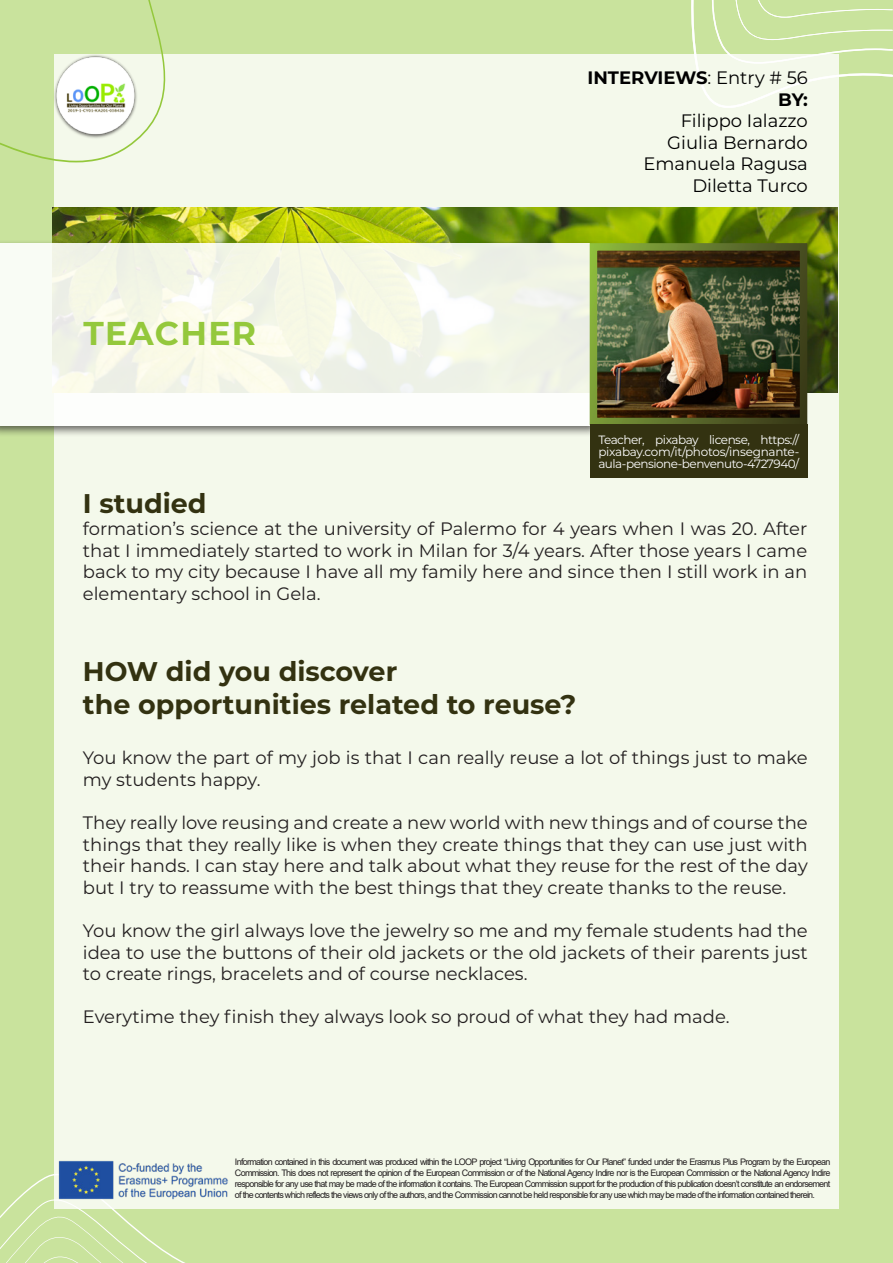
<style>
.page{position:relative;width:893px;height:1263px;background:#fff}
.page>*{position:absolute;margin:0;border:0;box-sizing:border-box;transform-origin:0 0}
.t1{font:700 33px "Montserrat";letter-spacing:.04em;color:#94c83c}
.t2{font:700 27px "Montserrat";color:#333211}
.t3{font:18px/21.6px "Montserrat";color:#231f20;text-align:justify}
.t4{font:18px "Montserrat";color:#000}
.t5{font:700 18px "Montserrat";color:#000}
.t6{font:12px/12px "Montserrat";letter-spacing:-.04em;color:#fff;text-align:justify}
.t7{font:9px/10.9px "Arial";letter-spacing:-.08em;color:#231f20;text-align:justify}
.s1{font-weight:400}
</style>
<div class="page">
<div style="left:0;top:0;width:892px;height:1263px;background:#c9e39d"></div>
<svg style="left:0;top:1174px;width:323px;height:89px"></svg>
<div style="left:54px;top:54px;width:785px;height:1154px;background:#f4f9eb"></div>
<svg style="left:0;top:0;width:166px;height:162px"></svg>
<hr style="left:892px;top:0;width:1px;height:1263px;background:#94c83c">
<svg style="left:691px;top:0;width:202px;height:108px"></svg>
<img style="left:54px;top:1160px;width:174px;height:41px">
<img style="left:53px;top:207px;width:785px;height:185px">
<div style="left:0;top:239px;width:603px;height:199px;background:#231f20;opacity:.75"></div>
<svg style="left:0;top:243px;width:590px;height:182px"></svg>
<img style="left:599px;top:252px;width:199px;height:164px">
<div style="left:590px;top:424px;width:217px;height:54px;background:#333211"></div>
<p class="t1" style="left:83px;top:309px;width:174px">TEACHER</p>
<p class="t5" style="left:587px;top:65px;width:222px">INTERVIEWS<span class="s1">: Entry # 56</span></p>
<p class="t5" style="left:778px;top:86px;width:31px">BY:</p>
<p class="t4" style="left:681px;top:108px;width:129px">Filippo Ialazzo</p>
<p class="t4" style="left:667px;top:130px;width:142px">Giulia Bernardo</p>
<p class="t4" style="left:643px;top:152px;width:166px">Emanuela Ragusa</p>
<p class="t4" style="left:692px;top:173px;width:117px">Diletta Turco</p>
<p class="t6" style="left:598px;top:433px;width:202px">Teacher, pixabay license, https:// pixabay.com/it/photos/insegnante&shy;aula-pensione-benvenuto-4727940/</p>
<p class="t2" style="left:83px;top:484px;width:125px">I studied</p>
<p class="t3" style="left:83px;top:517px;width:726px">formation’s science at the university of Palermo for 4 years when I was 20. After that I immediately started to work in Milan for 3/4 years. After those years I came back to my city because I have all my family here and since then I still work in an elementary school in Gela.</p>
<p class="t2" style="left:83px;top:652px;width:316px">HOW did you discover</p>
<p class="t2" style="left:83px;top:685px;width:495px">the opportunities related to reuse?</p>
<p class="t3" style="left:83px;top:746px;width:726px">You know the part of my job is that I can really reuse a lot of things just to make my students happy.</p>
<p class="t3" style="left:83px;top:811px;width:726px">They really love reusing and create a new world with new things and of course the things that they really like is when they create things that they can use just with their hands. I can stay here and talk about what they reuse for the rest of the day but I try to reassume with the best things that they create thanks to the reuse.</p>
<p class="t3" style="left:83px;top:919px;width:726px">You know the girl always love the jewelry so me and my female students had the idea to use the buttons of their old jackets or the old jackets of their parents just to create rings, bracelets and of course necklaces.</p>
<p class="t3" style="left:83px;top:1005px;width:648px">Everytime they finish they always look so proud of what they had made.</p>
<p class="t7" style="left:235px;top:1156px;width:597px">Information contained in this document was produced within the LOOP project “Living Opportunities for Our Planet” funded under the Erasmus Plus Program by the European Commission. This does not represent the opinion of the European Commission or of the National Agency Indire nor is the European Commission or the National Agency Indire responsible for any use that may be made of the information it contains. The European Commission support for the production of this publication doesn’t constitute an endorsement of the contents which reflects the views only of the authors, and the Commission cannot be held responsible for any use which may be made of the information contained therein.</p>
</div>
